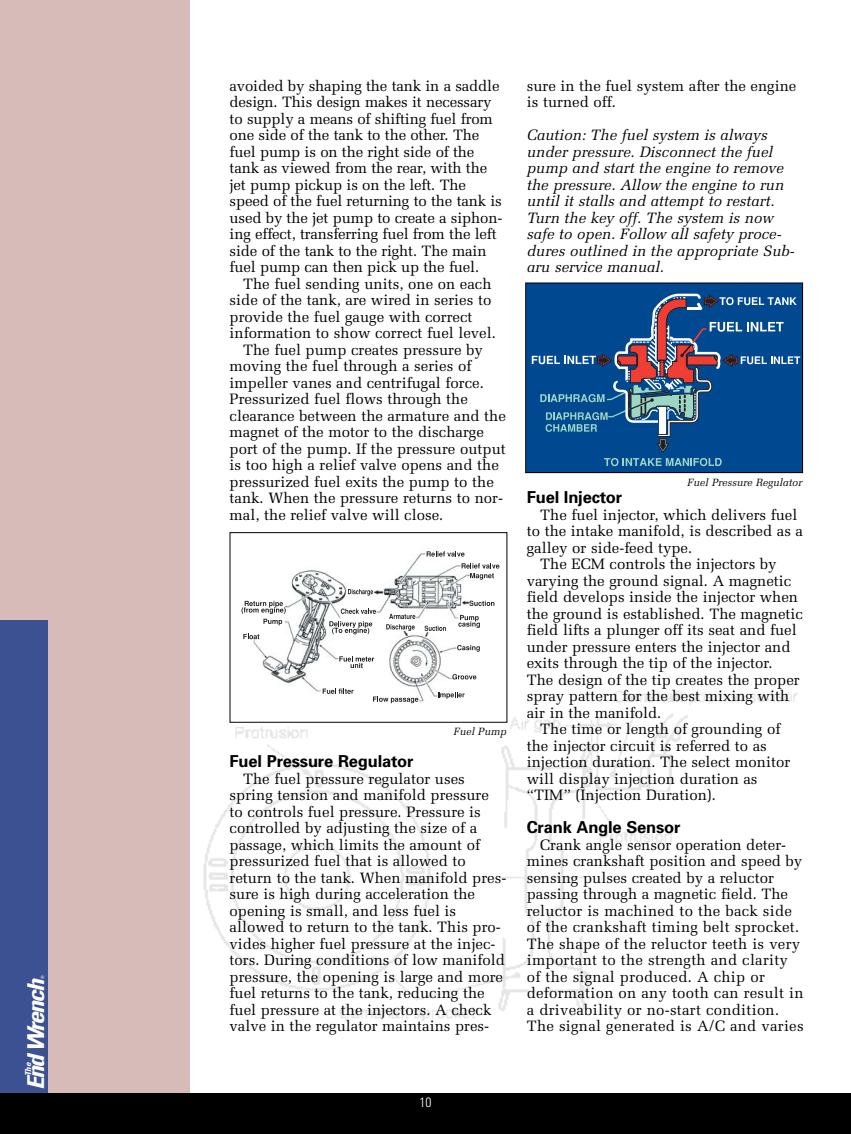
<style>
.page{position:relative;width:851px;height:1134px;background:#fff}
.page>*{position:absolute;margin:0;border:0;box-sizing:border-box;transform-origin:0 0}
.t1{font:italic 700 condensed 23.25px "Univers";color:#fff;scale:1.1 1}
.t2{font:700 16.5px "Univers";letter-spacing:-.01em;color:#000}
.t3{font:15px/16.5px "Melior";color:#000}
.t4{font:italic 15px/16.5px "Melior";color:#000}
.t5{font:300 condensed 13.5px "Univers";color:#fff}
.t6{font:italic 10.5px "Melior";color:#000}
.t7{font:italic 700 condensed 8.25px "Univers";color:#fff;scale:1.1 1}
.t8{font:condensed 4.5px "Univers";color:#fff}
</style>
<div class="page">
<img style="left:203px;top:682px;width:595px;height:339px">
<div style="left:0;top:0;width:189px;height:1107px;background:#d6bbb8"></div>
<div style="left:0;top:621px;width:47px;height:486px;background:#3c5192"></div>
<div style="left:0;top:1093px;width:850px;height:41px;background:#000"></div>
<div style="left:230px;top:533px;width:277px;height:189px;background:#fff"></div>
<img style="left:251px;top:553px;width:226px;height:151px">
<svg style="left:243px;top:634px;width:16px;height:5px"></svg>
<svg style="left:322px;top:689px;width:31px;height:5px"></svg>
<svg style="left:339px;top:656px;width:35px;height:12px"></svg>
<svg style="left:241px;top:601px;width:45px;height:24px"></svg>
<svg style="left:329px;top:621px;width:43px;height:13px"></svg>
<svg style="left:341px;top:609px;width:35px;height:5px"></svg>
<svg style="left:386px;top:614px;width:29px;height:17px"></svg>
<svg style="left:424px;top:626px;width:22px;height:5px"></svg>
<svg style="left:457px;top:645px;width:23px;height:7px"></svg>
<svg style="left:452px;top:674px;width:24px;height:6px"></svg>
<svg style="left:438px;top:692px;width:26px;height:7px"></svg>
<svg style="left:373px;top:697px;width:45px;height:6px"></svg>
<svg style="left:426px;top:551px;width:38px;height:6px"></svg>
<svg style="left:461px;top:563px;width:38px;height:17px"></svg>
<svg style="left:469px;top:601px;width:25px;height:5px"></svg>
<svg style="left:458px;top:615px;width:22px;height:13px"></svg>
<svg style="left:348px;top:589px;width:25px;height:7px"></svg>
<div style="left:230px;top:532px;width:277px;height:191px;border:1px solid #000"></div>
<div style="left:525px;top:283px;width:277px;height:190px;background:#004990"></div>
<svg style="left:604px;top:458px;width:117px;height:8px"></svg>
<svg style="left:531px;top:294px;width:269px;height:158px"></svg>
<div style="left:525px;top:283px;width:277px;height:190px;border:1px solid #000"></div>
<p class="t8" style="left:41px;top:979px;width:5px;rotate:-90deg">®</p>
<h1 class="t1" style="left:27px;top:1090px;width:103px;rotate:-90deg">End Wrench</h1>
<p class="t7" style="left:25px;top:1076px;width:15px;rotate:-90deg">The</p>
<p class="t3" style="left:230px;top:79px;width:274px">avoided by shaping the tank in a saddle design. This design makes it necessary to supply a means of shifting fuel from one side of the tank to the other. The fuel pump is on the right side of the tank as viewed from the rear, with the jet pump pickup is on the left. The speed of the fuel returning to the tank is used by the jet pump to create a siphon&shy;ing effect, transferring fuel from the left side of the tank to the right. The main fuel pump can then pick up the fuel.</p>
<p class="t3" style="left:243px;top:277px;width:250px">The fuel sending units, one on each</p>
<p class="t3" style="left:230px;top:293px;width:263px">side of the tank, are wired in series to</p>
<p class="t3" style="left:230px;top:310px;width:244px">provide the fuel gauge with correct</p>
<p class="t3" style="left:230px;top:326px;width:268px">information to show correct fuel level.</p>
<p class="t3" style="left:243px;top:343px;width:241px">The fuel pump creates pressure by</p>
<p class="t3" style="left:230px;top:359px;width:243px">moving the fuel through a series of</p>
<p class="t3" style="left:230px;top:376px;width:256px">impeller vanes and centrifugal force.</p>
<p class="t3" style="left:230px;top:392px;width:240px">Pressurized fuel flows through the</p>
<p class="t3" style="left:230px;top:409px;width:278px">clearance between the armature and the</p>
<p class="t3" style="left:230px;top:425px;width:256px">magnet of the motor to the discharge</p>
<p class="t3" style="left:230px;top:442px;width:278px">port of the pump. If the pressure output</p>
<p class="t3" style="left:230px;top:458px;width:271px">is too high a relief valve opens and the</p>
<p class="t3" style="left:230px;top:475px;width:266px">pressurized fuel exits the pump to the</p>
<p class="t3" style="left:230px;top:491px;width:275px">tank. When the pressure returns to nor-</p>
<p class="t3" style="left:230px;top:508px;width:215px">mal, the relief valve will close.</p>
<p class="t6" style="left:453px;top:728px;width:54px">Fuel Pump</p>
<p class="t2" style="left:230px;top:755px;width:185px">Fuel Pressure Regulator</p>
<p class="t3" style="left:230px;top:772px;width:278px;text-indent:14px">The fuel pressure regulator uses spring tension and manifold pressure<br>to controls fuel pressure. Pressure is controlled by adjusting the size of a passage, which limits the amount of pressurized fuel that is allowed to return to the tank. When manifold pres&shy;sure is high during acceleration the opening is small, and less fuel is allowed to return to the tank. This pro&shy;vides higher fuel pressure at the injec&shy;tors. During conditions of low manifold pressure, the opening is large and more fuel returns to the tank, reducing the fuel pressure at the injectors. A check valve in the regulator maintains pres-</p>
<p class="t3" style="left:526px;top:79px;width:271px">sure in the fuel system after the engine is turned off.</p>
<p class="t4" style="left:526px;top:128px;width:269px">Caution: The fuel system is always under pressure. Disconnect the fuel pump and start the engine to remove the pressure. Allow the engine to run until it stalls and attempt to restart.<br>Turn the key off. The system is now safe to open. Follow all safety proce&shy;dures outlined in the appropriate Sub&shy;aru service manual.</p>
<p class="t6" style="left:687px;top:478px;width:116px">Fuel Pressure Regulator</p>
<p class="t2" style="left:526px;top:491px;width:97px">Fuel Injector</p>
<p class="t3" style="left:540px;top:508px;width:259px">The fuel injector, which delivers fuel</p>
<p class="t3" style="left:526px;top:524px;width:278px">to the intake manifold, is described as a</p>
<p class="t3" style="left:526px;top:541px;width:167px">galley or side-feed type.</p>
<p class="t3" style="left:540px;top:557px;width:238px">The ECM controls the injectors by</p>
<p class="t3" style="left:526px;top:574px;width:266px">varying the ground signal. A magnetic</p>
<p class="t3" style="left:526px;top:590px;width:273px">field develops inside the injector when</p>
<p class="t3" style="left:526px;top:607px;width:278px">the ground is established. The magnetic</p>
<p class="t3" style="left:526px;top:623px;width:271px">field lifts a plunger off its seat and fuel</p>
<p class="t3" style="left:526px;top:640px;width:265px">under pressure enters the injector and</p>
<p class="t3" style="left:526px;top:656px;width:247px">exits through the tip of the injector.</p>
<p class="t3" style="left:526px;top:673px;width:274px">The design of the tip creates the proper</p>
<p class="t3" style="left:526px;top:689px;width:264px">spray pattern for the best mixing with</p>
<p class="t3" style="left:526px;top:706px;width:136px">air in the manifold.</p>
<p class="t3" style="left:540px;top:722px;width:241px">The time or length of grounding of</p>
<p class="t3" style="left:526px;top:739px;width:241px">the injector circuit is referred to as</p>
<p class="t3" style="left:526px;top:755px;width:265px">injection duration. The select monitor</p>
<p class="t3" style="left:526px;top:772px;width:232px">will display injection duration as</p>
<p class="t3" style="left:526px;top:788px;width:191px">“TIM” (Injection Duration).</p>
<p class="t2" style="left:526px;top:821px;width:155px">Crank Angle Sensor</p>
<p class="t3" style="left:526px;top:838px;width:278px;text-indent:14px">Crank angle sensor operation deter&shy;mines crankshaft position and speed by sensing pulses created by a reluctor passing through a magnetic field. The reluctor is machined to the back side of the crankshaft timing belt sprocket.<br>The shape of the reluctor teeth is very important to the strength and clarity of the signal produced. A chip or deformation on any tooth can result in a driveability or no-start condition.<br>The signal generated is A/C and varies</p>
<p class="t5" style="left:419px;top:1097px;width:13px">10</p>
</div>
